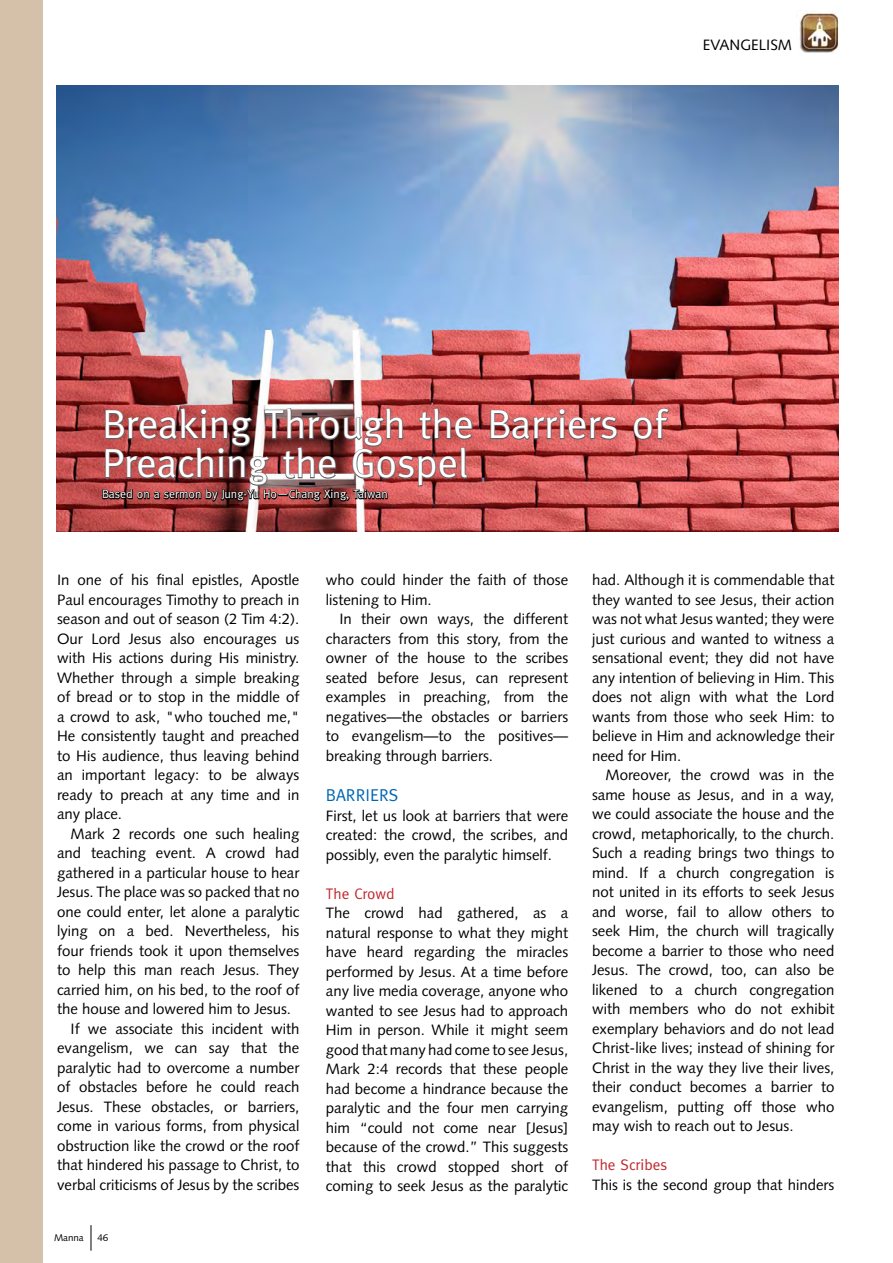
<style>
.page{position:relative;width:893px;height:1263px;background:#fff}
.page>*{position:absolute;margin:0;border:0;box-sizing:border-box;transform-origin:0 0}
.t1{font:40.5px/39px "Meta";color:#fff}
.t2{font:17.25px "Meta";color:#0066b3}
.t3{font:15.3px "Meta";color:#c1272d}
.t4{font:15px/19.5px "Syntax";color:#000;text-align:justify}
.t5{font:12px "Meta";color:#fff}
.t6{font:9.75px "Syntax";color:#000}
</style>
<div class="page">
<svg style="left:91px;top:1225px;width:1px;height:26px"></svg>
<img style="left:56px;top:85px;width:783px;height:446px">
<svg style="left:490px;top:408px;width:128px;height:124px;background:#c25756"></svg>
<svg style="left:633px;top:408px;width:38px;height:33px"></svg>
<img style="left:101px;top:407px;width:372px;height:125px">
<div style="left:0;top:0;width:43px;height:1263px;background:#d5c0a9"></div>
<img style="left:796px;top:10px;width:43px;height:43px">
<p class="t4" style="left:703px;top:35px;width:91px">EVANGELISM</p>
<h1 class="t1" style="left:102px;top:404px;width:565px">Breaking Through the Barriers of<br>Preaching the Gospel</h1>
<p class="t5" style="left:102px;top:487px;width:287px">Based on a sermon by Jung-Yu Ho—Chang Xing, Taiwan</p>
<p class="t4" style="left:57px;top:570px;width:244px">In one of his final epistles, Apostle Paul encourages Timothy to preach in season and out of season (2 Tim 4:2).<br>Our Lord Jesus also encourages us with His actions during His ministry.<br>Whether through a simple breaking of bread or to stop in the middle of a crowd to ask, "who touched me," He consistently taught and preached to His audience, thus leaving behind an important legacy: to be always ready to preach at any time and in any place.</p>
<p class="t4" style="left:70px;top:824px;width:230px">Mark 2 records one such healing</p>
<p class="t4" style="left:57px;top:843px;width:244px">and teaching event. A crowd had</p>
<p class="t4" style="left:57px;top:863px;width:244px">gathered in a particular house to hear</p>
<p class="t4" style="left:57px;top:882px;width:244px">Jesus. The place was so packed that no</p>
<p class="t4" style="left:57px;top:902px;width:244px">one could enter, let alone a paralytic</p>
<p class="t4" style="left:57px;top:921px;width:244px">lying on a bed. Nevertheless, his</p>
<p class="t4" style="left:57px;top:941px;width:244px">four friends took it upon themselves</p>
<p class="t4" style="left:57px;top:960px;width:244px">to help this man reach Jesus. They</p>
<p class="t4" style="left:57px;top:980px;width:244px">carried him, on his bed, to the roof of</p>
<p class="t4" style="left:57px;top:999px;width:236px">the house and lowered him to Jesus.</p>
<p class="t4" style="left:70px;top:1019px;width:230px">If we associate this incident with</p>
<p class="t4" style="left:57px;top:1038px;width:244px">evangelism, we can say that the</p>
<p class="t4" style="left:57px;top:1058px;width:244px">paralytic had to overcome a number</p>
<p class="t4" style="left:57px;top:1077px;width:244px">of obstacles before he could reach</p>
<p class="t4" style="left:57px;top:1097px;width:244px">Jesus. These obstacles, or barriers,</p>
<p class="t4" style="left:57px;top:1116px;width:244px">come in various forms, from physical</p>
<p class="t4" style="left:57px;top:1136px;width:244px">obstruction like the crowd or the roof</p>
<p class="t4" style="left:57px;top:1155px;width:244px">that hindered his passage to Christ, to</p>
<p class="t4" style="left:57px;top:1175px;width:244px">verbal criticisms of Jesus by the scribes</p>
<p class="t6" style="left:54px;top:1231px;width:31px">Manna</p>
<p class="t6" style="left:97px;top:1231px;width:12px">46</p>
<p class="t4" style="left:326px;top:570px;width:244px">who could hinder the faith of those listening to Him.</p>
<p class="t4" style="left:326px;top:609px;width:244px;text-indent:14px">In their own ways, the different characters from this story, from the owner of the house to the scribes seated before Jesus, can represent examples in preaching, from the negatives—the obstacles or barriers to evangelism—to the positives— breaking through barriers.</p>
<p class="t2" style="left:326px;top:785px;width:74px">BARRIERS</p>
<p class="t4" style="left:326px;top:806px;width:244px">First, let us look at barriers that were created: the crowd, the scribes, and possibly, even the paralytic himself.</p>
<p class="t3" style="left:326px;top:884px;width:70px">The Crowd</p>
<p class="t4" style="left:326px;top:903px;width:244px">The crowd had gathered, as a natural response to what they might have heard regarding the miracles performed by Jesus. At a time before any live media coverage, anyone who wanted to see Jesus had to approach Him in person. While it might seem good that many had come to see Jesus, Mark 2:4 records that these people had become a hindrance because the paralytic and the four men carrying him “could not come near [Jesus] because of the crowd.” This suggests that this crowd stopped short of coming to seek Jesus as the paralytic</p>
<p class="t4" style="left:592px;top:570px;width:244px">had. Although it is commendable that they wanted to see Jesus, their action was not what Jesus wanted; they were just curious and wanted to witness a sensational event; they did not have any intention of believing in Him. This does not align with what the Lord wants from those who seek Him: to believe in Him and acknowledge their need for Him.</p>
<p class="t4" style="left:592px;top:765px;width:244px;text-indent:14px">Moreover, the crowd was in the same house as Jesus, and in a way, we could associate the house and the crowd, metaphorically, to the church.<br>Such a reading brings two things to mind. If a church congregation is not united in its efforts to seek Jesus and worse, fail to allow others to seek Him, the church will tragically become a barrier to those who need Jesus. The crowd, too, can also be likened to a church congregation with members who do not exhibit exemplary behaviors and do not lead Christ-like lives; instead of shining for Christ in the way they live their lives, their conduct becomes a barrier to evangelism, putting off those who may wish to reach out to Jesus.</p>
<p class="t3" style="left:592px;top:1156px;width:77px">The Scribes</p>
<p class="t4" style="left:592px;top:1175px;width:244px">This is the second group that hinders</p>
</div>
